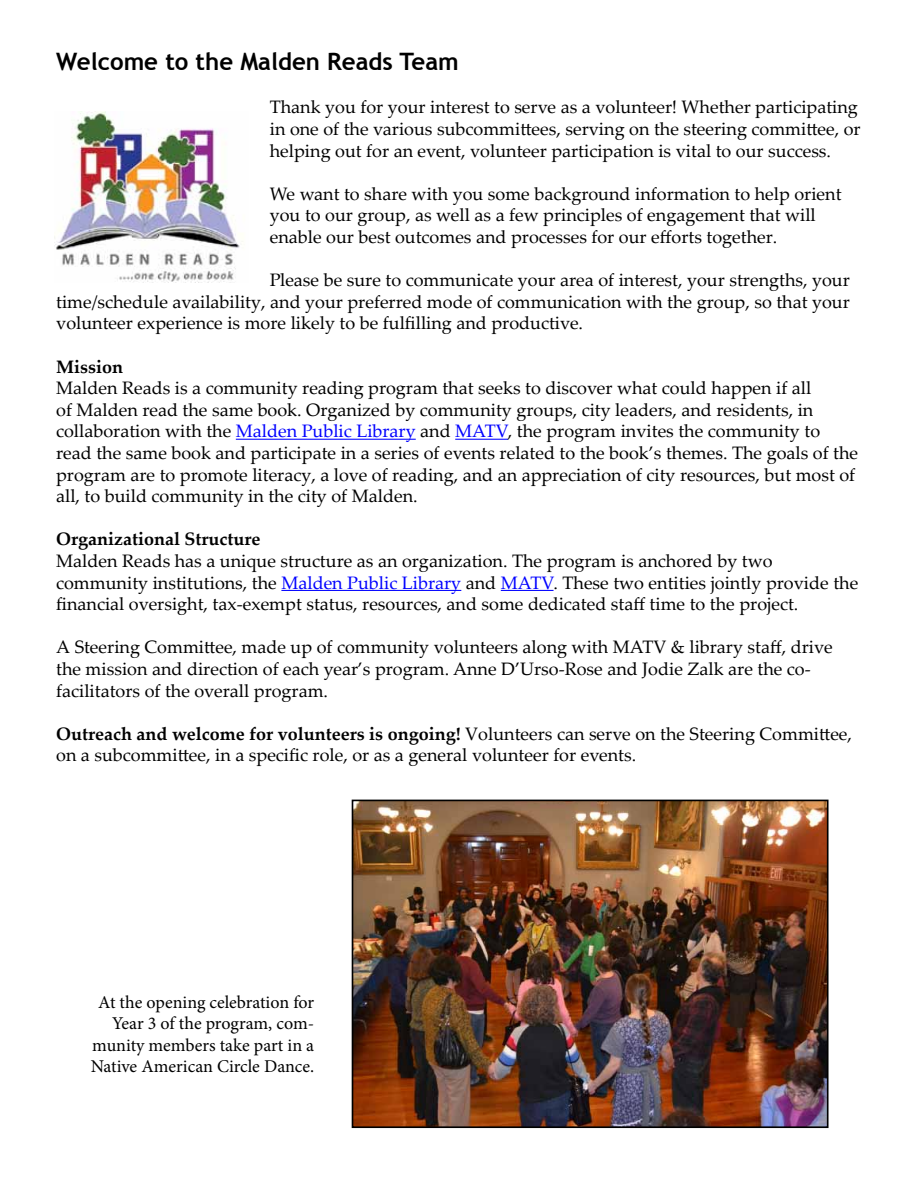
<style>
.page{position:relative;width:918px;height:1188px;background:#fff}
.page>*{position:absolute;margin:0;border:0;box-sizing:border-box;transform-origin:0 0}
.t1{font:700 24px "Trebuchet MS";color:#000}
.t2{font:18px/21.6px "Palatino Linotype";color:#000}
.t3{font:18px/21.6px "Minion Pro";color:#000;text-align:right}
.t4{font:700 18px "Palatino Linotype";color:#000}
.s1{color:#00f}
.s2{font-weight:700}
</style>
<div class="page">
<hr style="left:236px;top:439px;width:180px;height:1px;background:#00f">
<hr style="left:455px;top:439px;width:53px;height:1px;background:#00f">
<hr style="left:281px;top:590px;width:180px;height:1px;background:#00f">
<hr style="left:501px;top:590px;width:53px;height:1px;background:#00f">
<img style="left:55px;top:111px;width:188px;height:171px">
<img style="left:355px;top:803px;width:471px;height:322px">
<div style="left:352px;top:800px;width:477px;height:328px;border:2px solid #000"></div>
<h1 class="t1" style="left:56px;top:47px;width:404px">Welcome to the Malden Reads Team</h1>
<p class="t2" style="left:270px;top:96px;width:592px">Thank you for your interest to serve as a volunteer! Whether participating in one of the various subcommittees, serving on the steering committee, or helping out for an event, volunteer participation is vital to our success.</p>
<p class="t2" style="left:270px;top:182px;width:573px">We want to share with you some background information to help orient you to our group, as well as a few principles of engagement that will enable our best outcomes and processes for our efforts together.</p>
<p class="t2" style="left:56px;top:269px;width:795px;text-align:justify;text-indent:214px">Please be sure to communicate your area of interest, your strengths, your time/schedule availability, and your preferred mode of communication with the group, so that your volunteer experience is more likely to be fulfilling and productive.</p>
<p class="t4" style="left:56px;top:354px;width:68px">Mission</p>
<p class="t2" style="left:56px;top:377px;width:804px">Malden Reads is a community reading program that seeks to discover what could happen if all<br>of Malden read the same book. Organized by community groups, city leaders, and residents, in collaboration with the <span class="s1">Malden Public Library</span> and <span class="s1">MATV</span>, the program invites the community to read the same book and participate in a series of events related to the book’s themes. The goals of the program are to promote literacy, a love of reading, and an appreciation of city resources, but most of all, to build community in the city of Malden.</p>
<p class="t4" style="left:56px;top:526px;width:206px">Organizational Structure</p>
<p class="t2" style="left:56px;top:549px;width:804px">Malden Reads has a unique structure as an organization. The program is anchored by two community institutions, the <span class="s1">Malden Public Library</span> and <span class="s1">MATV</span>. These two entities jointly provide the financial oversight, tax-exempt status, resources, and some dedicated staff time to the project.</p>
<p class="t2" style="left:56px;top:636px;width:778px">A Steering Committee, made up of community volunteers along with MATV &amp; library staff, drive the mission and direction of each year’s program. Anne D’Urso-Rose and Jodie Zalk are the co&shy;facilitators of the overall program.</p>
<p class="t2" style="left:56px;top:722px;width:797px"><span class="s2">Outreach and welcome for volunteers is ongoing!</span> Volunteers can serve on the Steering Committee, on a subcommittee, in a specific role, or as a general volunteer for events.</p>
<p class="t3" style="left:91px;top:991px;width:225px">At the opening celebration for<br>Year 3 of the program, com&shy;munity members take part in a<br>Native American Circle Dance.</p>
</div>
